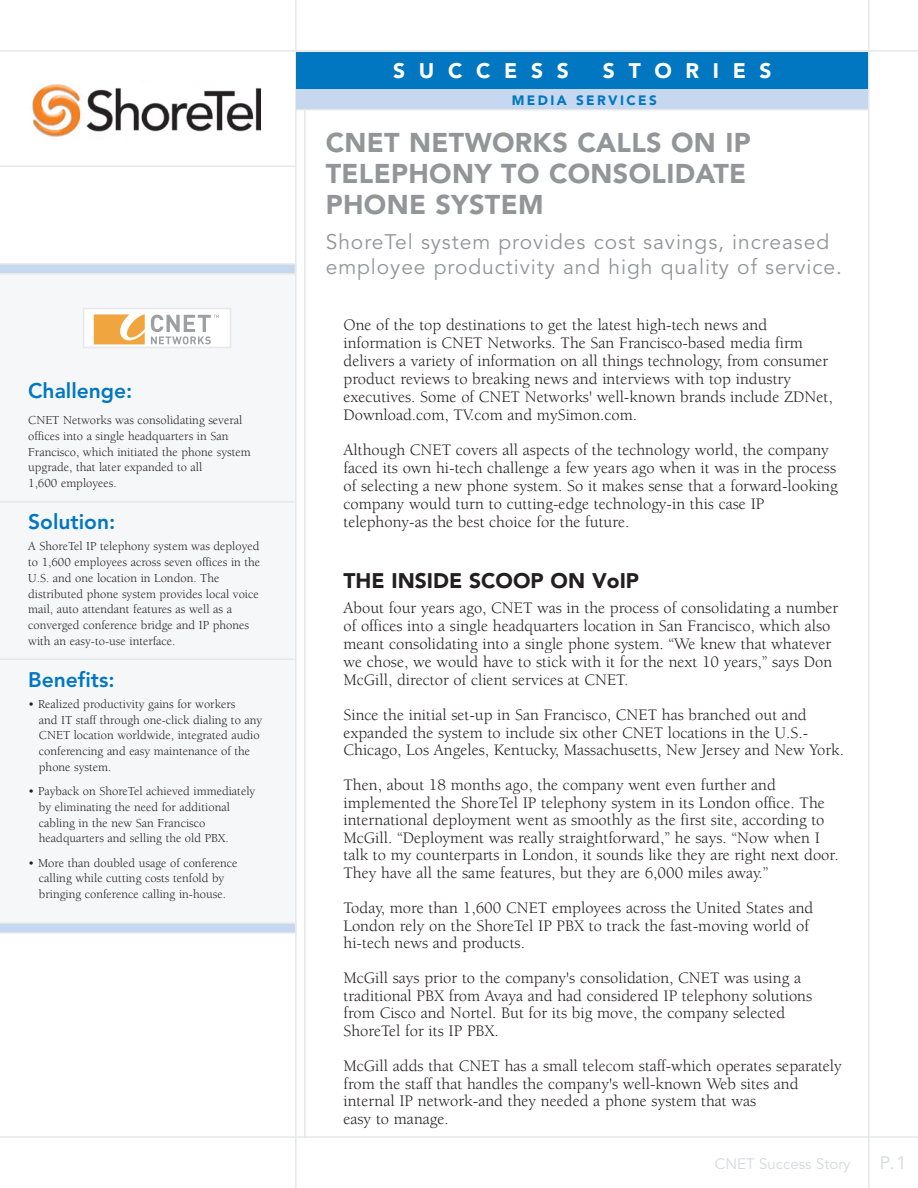
<style>
.page{position:relative;width:918px;height:1188px;background:#fff}
.page>*{position:absolute;margin:0;border:0;box-sizing:border-box;transform-origin:0 0}
.t1{font:900 27px/30.9px "Avenir";letter-spacing:.01em;color:#939598}
.t2{font:21px/25.3px "Avenir";letter-spacing:.045em;color:#939598}
.t3{font:800 21px "Avenir";color:#0077c0}
.t4{font:900 21px "Avenir";color:#231f20}
.t5{font:900 21px "Avenir";letter-spacing:.65em;color:#fff}
.t6{font:18px "Avenir";color:#d5d9dc}
.t7{font:16.5px/17.5px "Berkeley";color:#231f20}
.t8{font:15px "Avenir";color:#d5d9dc}
.t9{font:900 13.5px "Avenir";letter-spacing:.175em;color:#0077c0}
.t10{font:12.45px/15.8px "Berkeley";color:#231f20}
</style>
<div class="page">
<div style="left:0;top:271px;width:295px;height:653px;background:#f6f7f8"></div>
<img style="left:32px;top:84px;width:228px;height:55px">
<hr style="left:868px;top:0;width:2px;height:1188px;background:#e5e7e9">
<hr style="left:0;top:50px;width:918px;height:2px;background:#e5e7e9">
<hr style="left:0;top:1136px;width:918px;height:2px;background:#e5e7e9">
<hr style="left:0;top:166px;width:296px;height:1px;background:#e5e7e9">
<hr style="left:304px;top:85px;width:2px;height:1052px;background:#e5e7e9">
<svg style="left:0;top:263px;width:295px;height:11px;background:#cedced"></svg>
<svg style="left:0;top:923px;width:295px;height:11px;background:#cedced"></svg>
<hr style="left:295px;top:0;width:2px;height:1188px;background:#e5e7e9">
<hr style="left:0;top:501px;width:295px;height:2px;background:#e5e7e9">
<hr style="left:0;top:658px;width:295px;height:2px;background:#e5e7e9">
<div style="left:84px;top:309px;width:147px;height:38px;background:#fff"></div>
<svg style="left:151px;top:315px;width:68px;height:29px"></svg>
<svg style="left:94px;top:314px;width:51px;height:30px;background:#f2b662"></svg>
<div style="left:83px;top:308px;width:148px;height:40px;border:2px solid #e5e7e9"></div>
<div style="left:296px;top:52px;width:572px;height:37px;background:#0077c0"></div>
<div style="left:297px;top:89px;width:571px;height:21px;background:#c6d8ef"></div>
<hr style="left:296px;top:109px;width:572px;height:1px;background:#e5e7e9">
<p class="t3" style="left:28px;top:382px;width:106px">Challenge:</p>
<p class="t10" style="left:28px;top:414px;width:224px">CNET Networks was consolidating several offices into a single headquarters in San Francisco, which initiated the phone system upgrade, that later expanded to all<br>1,600 employees.</p>
<p class="t3" style="left:28px;top:513px;width:89px">Solution:</p>
<p class="t10" style="left:28px;top:540px;width:234px">A ShoreTel IP telephony system was deployed to 1,600 employees across seven offices in the U.S. and one location in London. The distributed phone system provides local voice mail, auto attendant features as well as a converged conference bridge and IP phones with an easy-to-use interface.</p>
<p class="t3" style="left:28px;top:671px;width:88px">Benefits:</p>
<p class="t10" style="left:39px;top:697px;width:225px;text-indent:-11px">• Realized productivity gains for workers<br>and IT staff through one-click dialing to any CNET location worldwide, integrated audio conferencing and easy maintenance of the phone system.</p>
<p class="t10" style="left:39px;top:784px;width:218px;text-indent:-11px">• Payback on ShoreTel achieved immediately by eliminating the need for additional cabling in the new San Francisco headquarters and selling the old PBX.</p>
<p class="t10" style="left:28px;top:856px;width:211px;text-align:center">• More than doubled usage of conference calling while cutting costs tenfold by bringing conference calling in-house.</p>
<p class="t5" style="left:393px;top:63px;width:177px">SUCCESS</p>
<p class="t5" style="left:603px;top:63px;width:170px">STORIES</p>
<p class="t9" style="left:512px;top:95px;width:146px">MEDIA SERVICES</p>
<h1 class="t1" style="left:326px;top:130px;width:426px">CNET NETWORKS CALLS ON IP<br>TELEPHONY TO CONSOLIDATE<br>PHONE SYSTEM</h1>
<p class="t2" style="left:326px;top:231px;width:518px">ShoreTel system provides cost savings, increased employee productivity and high quality of service.</p>
<p class="t7" style="left:344px;top:318px;width:491px">One of the top destinations to get the latest high-tech news and information is CNET Networks. The San Francisco-based media firm delivers a variety of information on all things technology, from consumer product reviews to breaking news and interviews with top industry executives. Some of CNET Networks' well-known brands include ZDNet, Download.com, TV.com and mySimon.com.</p>
<p class="t7" style="left:344px;top:443px;width:496px">Although CNET covers all aspects of the technology world, the company faced its own hi-tech challenge a few years ago when it was in the process of selecting a new phone system. So it makes sense that a forward-looking company would turn to cutting-edge technology-in this case IP telephony-as the best choice for the future.</p>
<p class="t4" style="left:344px;top:572px;width:297px">THE INSIDE SCOOP ON VoIP</p>
<p class="t7" style="left:344px;top:601px;width:496px">About four years ago, CNET was in the process of consolidating a number of offices into a single headquarters location in San Francisco, which also meant consolidating into a single phone system. “We knew that whatever we chose, we would have to stick with it for the next 10 years,” says Don McGill, director of client services at CNET.</p>
<p class="t7" style="left:343px;top:708px;width:502px">Since the initial set-up in San Francisco, CNET has branched out and expanded the system to include six other CNET locations in the U.S.-<br>Chicago, Los Angeles, Kentucky, Massachusetts, New Jersey and New York.</p>
<p class="t7" style="left:343px;top:778px;width:497px">Then, about 18 months ago, the company went even further and implemented the ShoreTel IP telephony system in its London office. The international deployment went as smoothly as the first site, according to McGill. “Deployment was really straightforward,” he says. “Now when I talk to my counterparts in London, it sounds like they are right next door.<br>They have all the same features, but they are 6,000 miles away.”</p>
<p class="t7" style="left:343px;top:901px;width:472px">Today, more than 1,600 CNET employees across the United States and<br>London rely on the ShoreTel IP PBX to track the fast-moving world of hi-tech news and products.</p>
<p class="t7" style="left:343px;top:971px;width:470px">McGill says prior to the company's consolidation, CNET was using a traditional PBX from Avaya and had considered IP telephony solutions from Cisco and Nortel. But for its big move, the company selected ShoreTel for its IP PBX.</p>
<p class="t7" style="left:343px;top:1059px;width:500px">McGill adds that CNET has a small telecom staff-which operates separately from the staff that handles the company's well-known Web sites and internal IP network-and they needed a phone system that was<br>easy to manage.</p>
<p class="t8" style="left:715px;top:1157px;width:137px">CNET Success Story</p>
<p class="t6" style="left:880px;top:1155px;width:28px">P.1</p>
</div>
